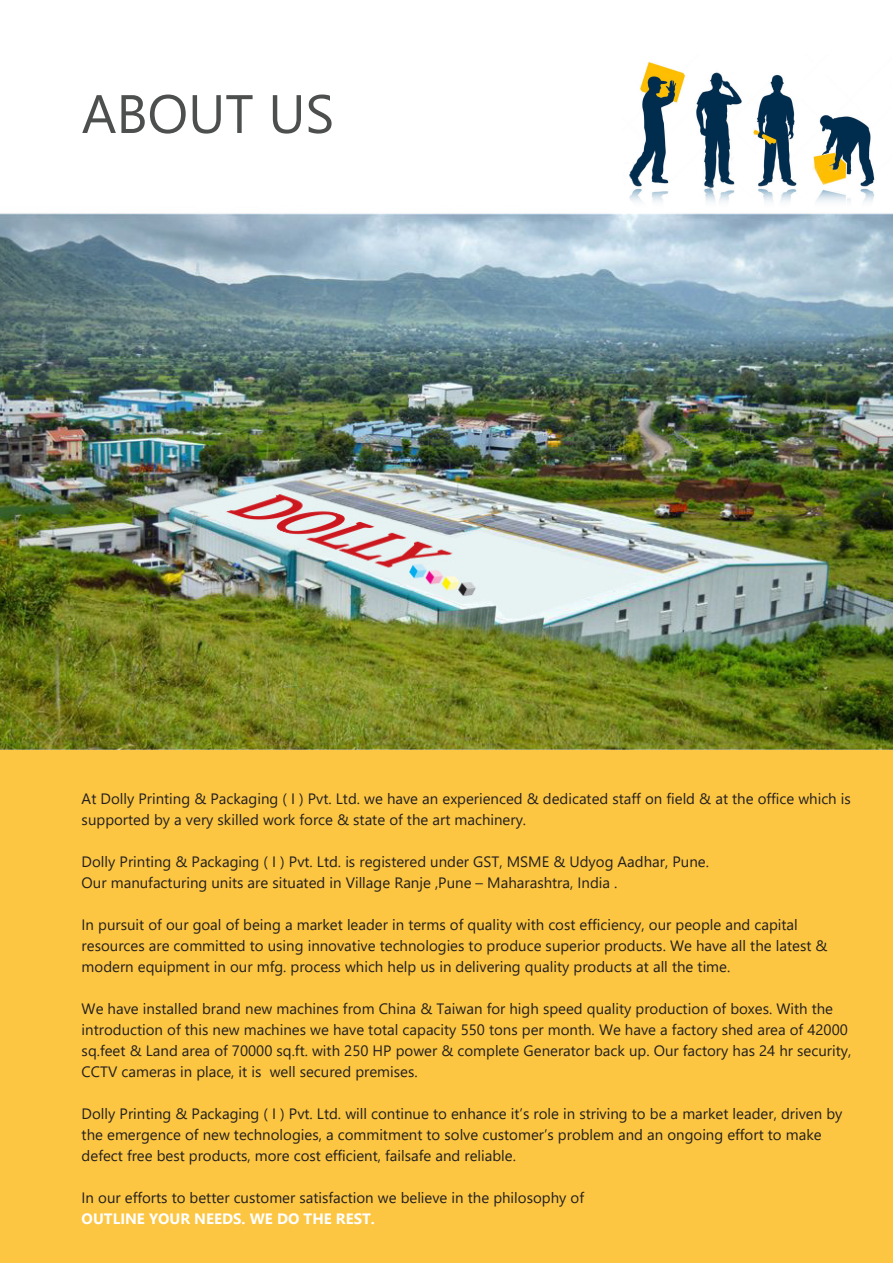
<style>
.page{position:relative;width:893px;height:1263px;background:#fff}
.page>*{position:absolute;margin:0;border:0;box-sizing:border-box;transform-origin:0 0}
.t1{font:54px "Segoe UI";color:#4d4e4e}
.t2{font:15px/21px "Segoe UI";color:#231f20}
.t3{font:700 15px "Segoe UI";color:#fff}
</style>
<div class="page">
<div style="left:0;top:742px;width:893px;height:521px;background:#fcc642"></div>
<img style="left:0;top:213px;width:893px;height:536px">
<img style="left:629px;top:62px;width:246px;height:141px">
<h1 class="t1" style="left:82px;top:63px;width:254px">ABOUT US</h1>
<p class="t2" style="left:82px;top:786px;width:771px">At Dolly Printing &amp; Packaging ( I ) Pvt. Ltd. we have an experienced &amp; dedicated staff on field &amp; at the office which is supported by a very skilled work force &amp; state of the art machinery.</p>
<p class="t2" style="left:82px;top:849px;width:629px">Dolly Printing &amp; Packaging ( I ) Pvt. Ltd. is registered under GST, MSME &amp; Udyog Aadhar, Pune.<br>Our manufacturing units are situated in Village Ranje ,Pune – Maharashtra, India .</p>
<p class="t2" style="left:82px;top:912px;width:747px">In pursuit of our goal of being a market leader in terms of quality with cost efficiency, our people and capital resources are committed to using innovative technologies to produce superior products. We have all the latest &amp; modern equipment in our mfg. process which help us in delivering quality products at all the time.</p>
<p class="t2" style="left:82px;top:996px;width:771px">We have installed brand new machines from China &amp; Taiwan for high speed quality production of boxes. With the introduction of this new machines we have total capacity 550 tons per month. We have a factory shed area of 42000 sq.feet &amp; Land area of 70000 sq.ft. with 250 HP power &amp; complete Generator back up. Our factory has 24 hr security, CCTV cameras in place, it is well secured premises.</p>
<p class="t2" style="left:82px;top:1101px;width:762px">Dolly Printing &amp; Packaging ( I ) Pvt. Ltd. will continue to enhance it’s role in striving to be a market leader, driven by the emergence of new technologies, a commitment to solve customer’s problem and an ongoing effort to make defect free best products, more cost efficient, failsafe and reliable.</p>
<p class="t2" style="left:82px;top:1185px;width:504px">In our efforts to better customer satisfaction we believe in the philosophy of</p>
<p class="t3" style="left:82px;top:1204px;width:295px">OUTLINE YOUR NEEDS. WE DO THE REST.</p>
</div>
